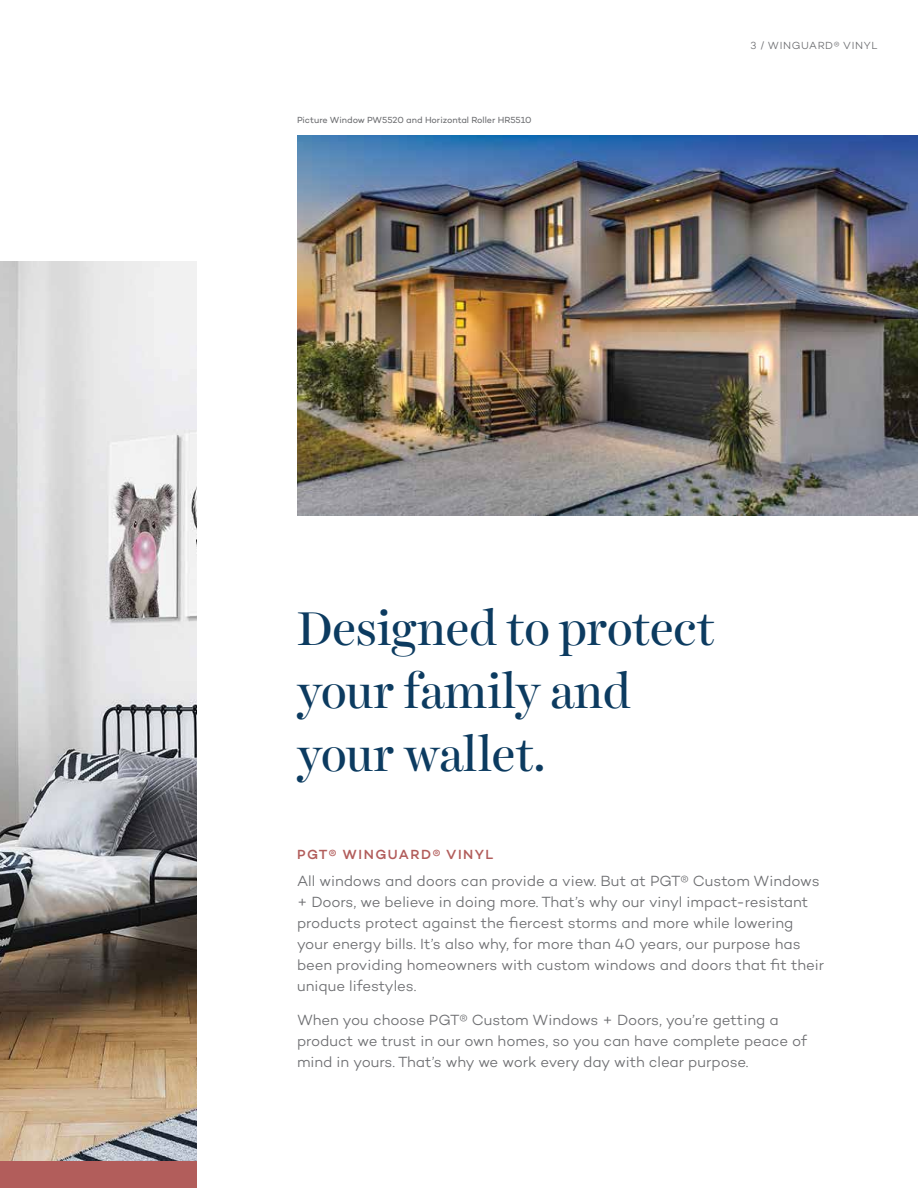
<style>
.page{position:relative;width:918px;height:1188px;background:#fff}
.page>*{position:absolute;margin:0;border:0;box-sizing:border-box;transform-origin:0 0}
.t1{font:48px/63px "Harriet Display";color:#0c3b60}
.t2{font:300 15px/21px "Campton";letter-spacing:-.005em;color:#6d6e71}
.t3{font:500 13.5px "Campton";letter-spacing:.11em;color:#b25d5b}
.t4{font:300 10.5px "Campton";letter-spacing:.06em;color:#6d6e71}
.t5{font:9px "Campton";letter-spacing:-.005em;color:#6d6e71}
</style>
<div class="page">
<img style="left:297px;top:135px;width:621px;height:380px">
<div style="left:0;top:1161px;width:197px;height:27px;background:#b25d5b"></div>
<img style="left:0;top:262px;width:197px;height:899px">
<p class="t5" style="left:297px;top:114px;width:236px">Picture Window PW5520 and Horizontal Roller HR5510</p>
<p class="t4" style="left:751px;top:39px;width:128px">3 / WINGUARD® VINYL</p>
<h1 class="t1" style="left:297px;top:597px;width:420px">Designed to protect your family and your wallet.</h1>
<p class="t3" style="left:297px;top:846px;width:198px">PGT® WINGUARD® VINYL</p>
<p class="t2" style="left:297px;top:870px;width:529px">All windows and doors can provide a view. But at PGT® Custom Windows + Doors, we believe in doing more. That’s why our vinyl impact-resistant products protect against the fiercest storms and more while lowering your energy bills. It’s also why, for more than 40 years, our purpose has been providing homeowners with custom windows and doors that fit their unique lifestyles.</p>
<p class="t2" style="left:297px;top:1010px;width:512px">When you choose PGT® Custom Windows + Doors, you’re getting a product we trust in our own homes, so you can have complete peace of mind in yours. That’s why we work every day with clear purpose.</p>
</div>
